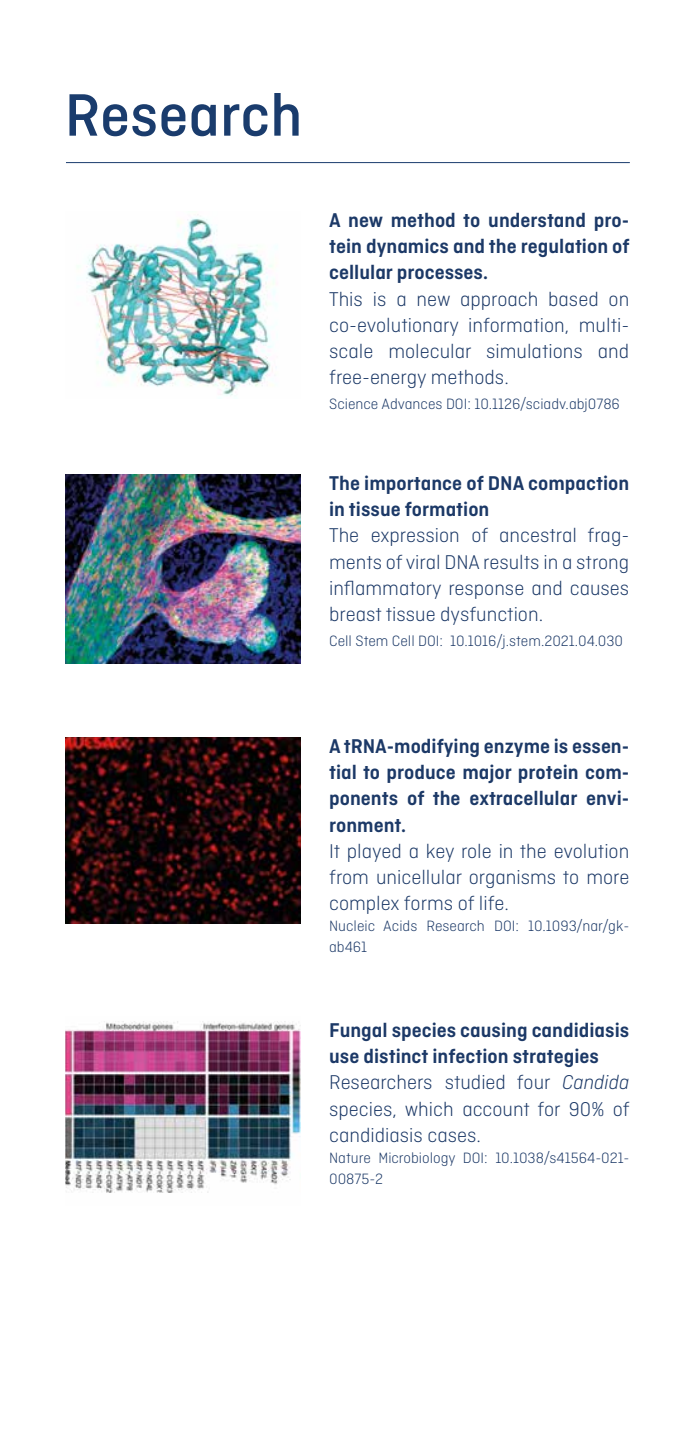
<style>
.page{position:relative;width:695px;height:1439px;background:#fff}
.page>*{position:absolute;margin:0;border:0;box-sizing:border-box;transform-origin:0 0}
.t1{font:500 63px "Ciutadella";color:#1a3c6d}
.t2{font:300 21px/26.2px "Ciutadella";color:#1c3967;text-align:justify}
.t3{font:600 21px/26.2px "Ciutadella";color:#1c3967;text-align:justify}
.t4{font:300 15.75px/21px "Ciutadella";color:#1c3967}
.s1{font-weight:600}
.s2{font-style:italic}
</style>
<div class="page">
<hr style="left:66px;top:162px;width:563px;height:1px;background:#1a3c6d">
<img style="left:77px;top:214px;width:200px;height:182px">
<img style="left:65px;top:475px;width:236px;height:188px">
<img style="left:65px;top:738px;width:236px;height:186px">
<img style="left:65px;top:1021px;width:236px;height:172px">
<h1 class="t1" style="left:65px;top:80px;width:239px">Research</h1>
<p class="t3" style="left:329px;top:207px;width:302px">A new method to understand pro&shy;tein dynamics and the regulation of cellular processes.</p>
<p class="t2" style="left:329px;top:285px;width:301px">This is a new approach based on co-evolutionary information, multi&shy;scale molecular simulations and free-energy methods.</p>
<p class="t4" style="left:329px;top:393px;width:292px">Science Advances DOI: 10.1126/sciadv.abj0786</p>
<p class="t3" style="left:329px;top:470px;width:301px">The importance of DNA compaction in tissue formation</p>
<p class="t2" style="left:329px;top:522px;width:301px">The expression of ancestral frag&shy;ments of viral DNA results in a strong inflammatory response and causes breast tissue dysfunction.</p>
<p class="t4" style="left:329px;top:630px;width:295px">Cell Stem Cell DOI: 10.1016/j.stem.2021.04.030</p>
<p class="t3" style="left:329px;top:733px;width:301px">A tRNA-modifying enzyme is essen&shy;tial to produce major protein com&shy;ponents of the extracellular envi&shy;ronment.</p>
<p class="t2" style="left:329px;top:838px;width:301px">It played a key role in the evolution from unicellular organisms to more complex forms of life.</p>
<p class="t4" style="left:329px;top:915px;width:301px">Nucleic Acids Research DOI: 10.1093/nar/gk&shy;ab461</p>
<p class="t2" style="left:329px;top:1016px;width:302px;text-align:left"><span class="s1">Fungal species causing candidiasis use distinct infection strategies<br></span>Researchers studied four <span class="s2">Candida </span>species, which account for 90% of candidiasis cases.</p>
<p class="t4" style="left:329px;top:1147px;width:301px">Nature Microbiology DOI: 10.1038/s41564-021-<br>00875-2</p>
</div>
